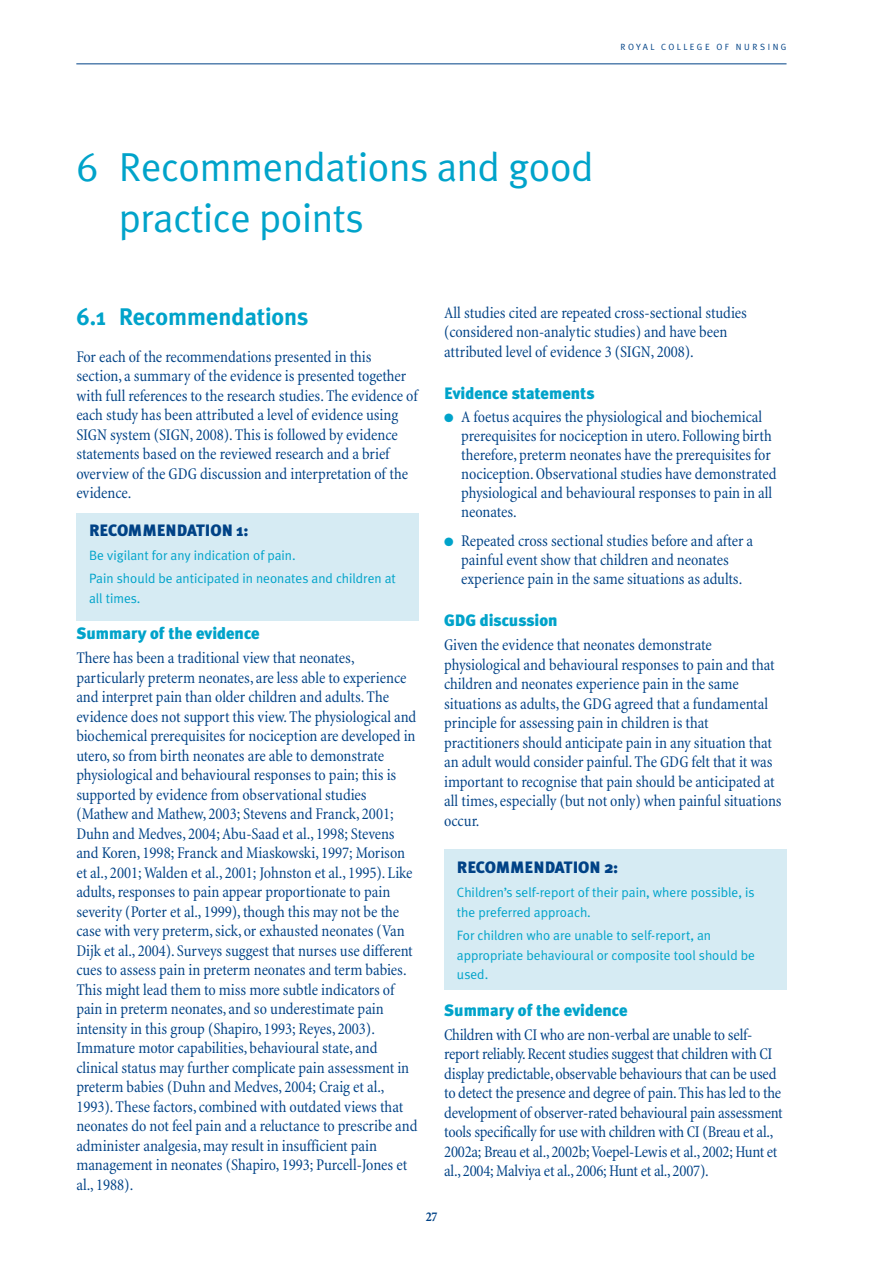
<style>
.page{position:relative;width:893px;height:1263px;background:#fff}
.page>*{position:absolute;margin:0;border:0;box-sizing:border-box;transform-origin:0 0}
.t1{font:40.5px/51px "Meta Plus Normal";letter-spacing:-.01em;color:#00a3ca}
.t2{font:700 24px "Meta Plus";color:#00a3ca}
.t3{font:condensed 16.5px/19.5px "Minion";letter-spacing:-.005em;color:#004286}
.t4{font:900 16.5px "Meta Plus";color:#00a3ca}
.t5{font:900 16.5px "Meta Plus";color:#004286}
.t6{font:13.5px/19.5px "Meta Plus Normal";color:#00a3ca}
.t7{font:700 condensed 13.5px "Minion";color:#004286}
.t8{font:9px "Meta Plus Normal";letter-spacing:.265em;color:#004286}
.s1{color:#00a3ca}
</style>
<div class="page">
<hr style="left:76px;top:63px;width:710px;height:1px;background:#004286">
<div style="left:76px;top:514px;width:343px;height:107px;background:#d6ebf3"></div>
<div style="left:444px;top:849px;width:342px;height:141px;background:#d6ebf3"></div>
<p class="t8" style="left:621px;top:43px;width:167px">ROYAL COLLEGE OF NURSING</p>
<h1 class="t1" style="left:119px;top:144px;width:476px;text-indent:-43px">6 Recommendations and good practice points</h1>
<h2 class="t2" style="left:76px;top:307px;width:234px">6.1 Recommendations</h2>
<p class="t3" style="left:76px;top:348px;width:343px">For each of the recommendations presented in this section, a summary of the evidence is presented together with full references to the research studies. The evidence of each study has been attributed a level of evidence using SIGN system (SIGN, 2008). This is followed by evidence statements based on the reviewed research and a brief overview of the GDG discussion and interpretation of the evidence.</p>
<p class="t5" style="left:89px;top:524px;width:161px">RECOMMENDATION 1:</p>
<p class="t6" style="left:89px;top:544px;width:308px;line-height:23.7px">Be vigilant for any indication of pain.<br>Pain should be anticipated in neonates and children at</p>
<p class="t6" style="left:89px;top:589px;width:53px">all times.</p>
<p class="t4" style="left:76px;top:627px;width:185px">Summary of the evidence</p>
<p class="t3" style="left:76px;top:650px;width:343px">There has been a traditional view that neonates, particularly preterm neonates, are less able to experience and interpret pain than older children and adults. The evidence does not support this view. The physiological and biochemical prerequisites for nociception are developed in utero, so from birth neonates are able to demonstrate physiological and behavioural responses to pain; this is supported by evidence from observational studies (Mathew and Mathew, 2003; Stevens and Franck, 2001; Duhn and Medves, 2004; Abu-Saad et al., 1998; Stevens and Koren, 1998; Franck and Miaskowski, 1997; Morison et al., 2001; Walden et al., 2001; Johnston et al., 1995). Like adults, responses to pain appear proportionate to pain severity (Porter et al., 1999), though this may not be the case with very preterm, sick, or exhausted neonates (Van Dijk et al., 2004). Surveys suggest that nurses use different cues to assess pain in preterm neonates and term babies.<br>This might lead them to miss more subtle indicators of pain in preterm neonates, and so underestimate pain intensity in this group (Shapiro, 1993; Reyes, 2003).<br>Immature motor capabilities, behavioural state, and clinical status may further complicate pain assessment in preterm babies (Duhn and Medves, 2004; Craig et al., 1993). These factors, combined with outdated views that neonates do not feel pain and a reluctance to prescribe and administer analgesia, may result in insufficient pain management in neonates (Shapiro, 1993; Purcell-Jones et al., 1988).</p>
<p class="t3" style="left:444px;top:304px;width:304px">All studies cited are repeated cross-sectional studies (considered non-analytic studies) and have been attributed level of evidence 3 (SIGN, 2008).</p>
<p class="t4" style="left:444px;top:387px;width:152px">Evidence statements</p>
<p class="t3" style="left:461px;top:409px;width:317px;line-height:19px;text-indent:-17px"><span class="s1">●</span> A foetus acquires the physiological and biochemical prerequisites for nociception in utero. Following birth therefore, preterm neonates have the prerequisites for nociception. Observational studies have demonstrated physiological and behavioural responses to pain in all neonates.</p>
<p class="t3" style="left:444px;top:533px;width:311px;line-height:19px;text-align:center"><span class="s1">●</span> Repeated cross sectional studies before and after a painful event show that children and neonates experience pain in the same situations as adults.</p>
<p class="t4" style="left:444px;top:614px;width:115px">GDG discussion</p>
<p class="t3" style="left:444px;top:637px;width:339px">Given the evidence that neonates demonstrate physiological and behavioural responses to pain and that children and neonates experience pain in the same situations as adults, the GDG agreed that a fundamental principle for assessing pain in children is that practitioners should anticipate pain in any situation that an adult would consider painful. The GDG felt that it was important to recognise that pain should be anticipated at all times, especially (but not only) when painful situations occur.</p>
<p class="t5" style="left:457px;top:861px;width:163px">RECOMMENDATION 2:</p>
<p class="t6" style="left:457px;top:884px;width:299px">Children’s self-report of their pain, where possible, is the preferred approach.</p>
<p class="t6" style="left:457px;top:927px;width:299px">For children who are unable to self-report, an appropriate behavioural or composite tool should be used.</p>
<p class="t4" style="left:444px;top:1004px;width:185px">Summary of the evidence</p>
<p class="t3" style="left:444px;top:1026px;width:340px">Children with CI who are non-verbal are unable to self&shy;report reliably. Recent studies suggest that children with CI display predictable, observable behaviours that can be used to detect the presence and degree of pain. This has led to the development of observer-rated behavioural pain assessment tools specifically for use with children with CI (Breau et al., 2002a; Breau et al., 2002b; Voepel-Lewis et al., 2002; Hunt et al., 2004; Malviya et al., 2006; Hunt et al., 2007).</p>
<p class="t7" style="left:426px;top:1212px;width:13px">27</p>
</div>
